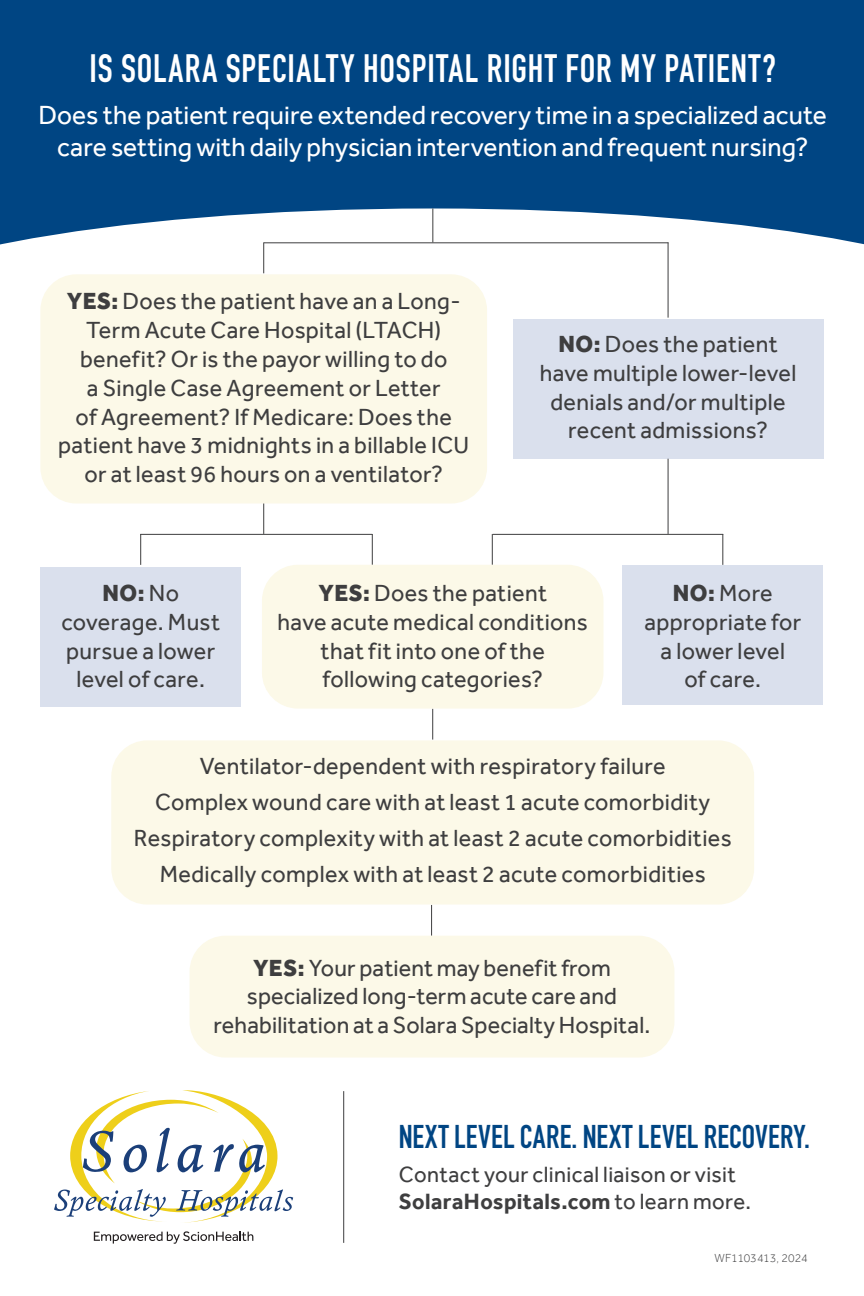
<style>
.page{position:relative;width:864px;height:1296px;background:#fff}
.page>*{position:absolute;margin:0;border:0;box-sizing:border-box;transform-origin:0 0}
.t1{font:700 39px "DIN Condensed";letter-spacing:.025em;color:#fff;scale:.94 1}
.t2{font:700 32.4px "DIN Condensed";letter-spacing:.005em;color:#004583}
.t3{font:27px/32.4px "Effra";letter-spacing:.005em;color:#fff;text-align:center}
.t4{font:24px/28.8px "Effra";letter-spacing:.015em;color:#3e3e3f;text-align:center}
.t5{font:22.8px/27.3px "Effra";letter-spacing:.02em;color:#3e3e3f}
.t6{font:300 12px "Effra";letter-spacing:.005em;color:#3e3e3f}
.s1{font-weight:800}
.s2{font-weight:700}
</style>
<div class="page">
<div style="left:0;top:0;width:864px;height:342px;background:#004583"></div>
<svg style="left:0;top:208px;width:864px;height:230px;fill:#fff"></svg>
<div style="left:513px;top:319px;width:310px;height:140px;background:#dae0ed"></div>
<div style="left:40px;top:567px;width:201px;height:139px;background:#dae0ed"></div>
<svg style="left:54px;top:1090px;width:239px;height:133px"></svg>
<svg style="left:94px;top:1231px;width:159px;height:13px"></svg>
<hr style="left:264px;top:242px;width:404px;height:1px;background:#3e3e3f">
<hr style="left:668px;top:242px;width:1px;height:76px;background:#3e3e3f">
<hr style="left:263px;top:242px;width:1px;height:31px;background:#3e3e3f">
<hr style="left:432px;top:208px;width:1px;height:34px;background:#3e3e3f">
<hr style="left:140px;top:534px;width:232px;height:1px;background:#3e3e3f">
<hr style="left:493px;top:534px;width:230px;height:1px;background:#3e3e3f">
<hr style="left:140px;top:534px;width:1px;height:31px;background:#3e3e3f">
<hr style="left:492px;top:534px;width:1px;height:31px;background:#3e3e3f">
<hr style="left:432px;top:709px;width:1px;height:31px;background:#3e3e3f">
<hr style="left:722px;top:534px;width:1px;height:31px;background:#3e3e3f">
<hr style="left:372px;top:534px;width:1px;height:31px;background:#3e3e3f">
<hr style="left:431px;top:905px;width:1px;height:31px;background:#3e3e3f">
<hr style="left:343px;top:1091px;width:1px;height:152px;background:#3e3e3f">
<hr style="left:263px;top:503px;width:1px;height:31px;background:#3e3e3f">
<hr style="left:668px;top:459px;width:1px;height:75px;background:#3e3e3f">
<div style="left:40px;top:274px;width:447px;height:230px;background:#fcf9e8;border-radius:36px"></div>
<div style="left:622px;top:565px;width:201px;height:139px;background:#dae0ed"></div>
<div style="left:262px;top:565px;width:341px;height:144px;background:#fcf9e8;border-radius:36px"></div>
<div style="left:190px;top:936px;width:484px;height:122px;background:#fcf9e8;border-radius:36px"></div>
<div style="left:111px;top:740px;width:643px;height:165px;background:#fcf9e8;border-radius:36px"></div>
<p class="t1" style="left:90px;top:42px;width:732px">IS SOLARA SPECIALTY HOSPITAL RIGHT FOR MY PATIENT?</p>
<p class="t3" style="left:39px;top:98px;width:790px">Does the patient require extended recovery time in a specialized acute care setting with daily physician intervention and frequent nursing?</p>
<p class="t4" style="left:58px;top:287px;width:412px"><span class="s1">YES:</span> Does the patient have an a Long-Term Acute Care Hospital (LTACH) benefit? Or is the payor willing to do<br>a Single Case Agreement or Letter<br>of Agreement? If Medicare: Does the patient have 3 midnights in a billable ICU or at least 96 hours on a ventilator?</p>
<p class="t4" style="left:540px;top:329px;width:258px"><span class="s1">NO:</span> Does the patient have multiple lower-level denials and/or multiple recent admissions?</p>
<p class="t4" style="left:61px;top:578px;width:160px"><span class="s1">NO:</span> No coverage. Must pursue a lower level of care.</p>
<p class="t4" style="left:318px;top:578px;width:230px"><span class="s1">YES:</span> Does the patient</p>
<p class="t4" style="left:278px;top:607px;width:312px">have acute medical conditions that fit into one of the following categories?</p>
<p class="t4" style="left:644px;top:578px;width:158px"><span class="s1">NO:</span> More appropriate for</p>
<p class="t4" style="left:661px;top:636px;width:126px">a lower level</p>
<p class="t4" style="left:684px;top:665px;width:78px">of care.</p>
<p class="t4" style="left:200px;top:751px;width:467px">Ventilator-dependent with respiratory failure</p>
<p class="t4" style="left:155px;top:787px;width:557px">Complex wound care with at least 1 acute comorbidity</p>
<p class="t4" style="left:134px;top:823px;width:599px">Respiratory complexity with at least 2 acute comorbidities</p>
<p class="t4" style="left:160px;top:859px;width:548px">Medically complex with at least 2 acute comorbidities</p>
<p class="t4" style="left:253px;top:953px;width:359px"><span class="s1">YES:</span> Your patient may benefit from</p>
<p class="t4" style="left:213px;top:982px;width:439px">specialized long-term acute care and rehabilitation at a Solara Specialty Hospital.</p>
<p class="t2" style="left:399px;top:1115px;width:413px">NEXT LEVEL CARE. NEXT LEVEL RECOVERY.</p>
<p class="t5" style="left:399px;top:1160px;width:354px">Contact your clinical liaison or visit<br><span class="s2">SolaraHospitals.com</span> to learn more.</p>
<p class="t6" style="left:714px;top:1250px;width:95px">WF1103413, 2024</p>
</div>
